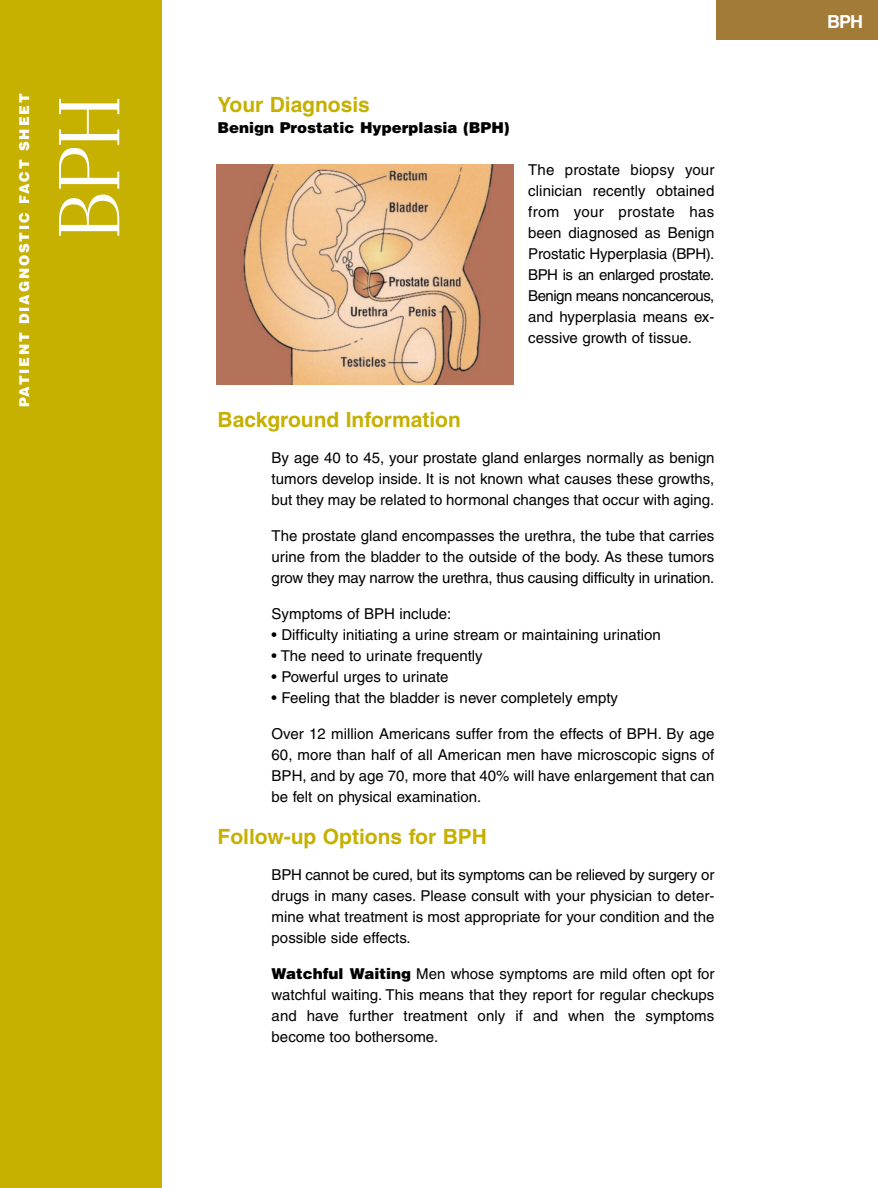
<style>
.page{position:relative;width:878px;height:1188px;background:#fff}
.page>*{position:absolute;margin:0;border:0;box-sizing:border-box;transform-origin:0 0}
.t1{font:300 87px "Fenice";color:#fff}
.t2{font:700 21px "Helvetica";color:#c6b000}
.t3{font:700 18px "Helvetica";color:#fff}
.t4{font:15px/21px "Helvetica";color:#000;text-align:justify}
.t5{font:900 15px "Helvetica";color:#000}
.t6{font:900 13.5px "Helvetica";letter-spacing:.135em;color:#fff}
.s1{font-weight:900}
</style>
<div class="page">
<div style="left:716px;top:0;width:162px;height:40px;background:#a37b38"></div>
<div style="left:0;top:0;width:162px;height:1188px;background:#c6b000"></div>
<img style="left:216px;top:164px;width:297px;height:221px">
<p class="t6" style="left:19px;top:407px;width:315px;rotate:-90deg">PATIENT DIAGNOSTIC FACT SHEET</p>
<h1 class="t1" style="left:59px;top:241px;width:149px;rotate:-90deg">BPH</h1>
<h2 class="t2" style="left:218px;top:97px;width:154px">Your Diagnosis</h2>
<p class="t5" style="left:218px;top:122px;width:294px">Benign Prostatic Hyperplasia (BPH)</p>
<p class="t4" style="left:528px;top:160px;width:188px">The prostate biopsy your clinician recently obtained from your prostate has been diagnosed as Benign Prostatic Hyperplasia (BPH).<br>BPH is an enlarged prostate.<br>Benign means noncancerous, and hyperplasia means ex&shy;cessive growth of tissue.</p>
<h2 class="t2" style="left:218px;top:412px;width:245px">Background Information</h2>
<p class="t4" style="left:272px;top:448px;width:444px">By age 40 to 45, your prostate gland enlarges normally as benign tumors develop inside. It is not known what causes these growths, but they may be related to hormonal changes that occur with aging.</p>
<p class="t4" style="left:272px;top:526px;width:444px">The prostate gland encompasses the urethra, the tube that carries urine from the bladder to the outside of the body. As these tumors grow they may narrow the urethra, thus causing difficulty in urination.</p>
<p class="t4" style="left:272px;top:604px;width:181px">Symptoms of BPH include:</p>
<p class="t4" style="left:272px;top:625px;width:391px">• Difficulty initiating a urine stream or maintaining urination</p>
<p class="t4" style="left:272px;top:646px;width:213px">• The need to urinate frequently</p>
<p class="t4" style="left:272px;top:667px;width:178px">• Powerful urges to urinate</p>
<p class="t4" style="left:272px;top:688px;width:348px">• Feeling that the bladder is never completely empty</p>
<p class="t4" style="left:272px;top:724px;width:444px">Over 12 million Americans suffer from the effects of BPH. By age 60, more than half of all American men have microscopic signs of BPH, and by age 70, more that 40% will have enlargement that can be felt on physical examination.</p>
<h2 class="t2" style="left:218px;top:829px;width:271px">Follow-up Options for BPH</h2>
<p class="t4" style="left:272px;top:865px;width:444px">BPH cannot be cured, but its symptoms can be relieved by surgery or drugs in many cases. Please consult with your physician to deter&shy;mine what treatment is most appropriate for your condition and the possible side effects.</p>
<p class="t4" style="left:272px;top:964px;width:444px"><span class="s1">Watchful Waiting</span> Men whose symptoms are mild often opt for watchful waiting. This means that they report for regular checkups and have further treatment only if and when the symptoms become too bothersome.</p>
<p class="t3" style="left:827px;top:15px;width:37px">BPH</p>
</div>
